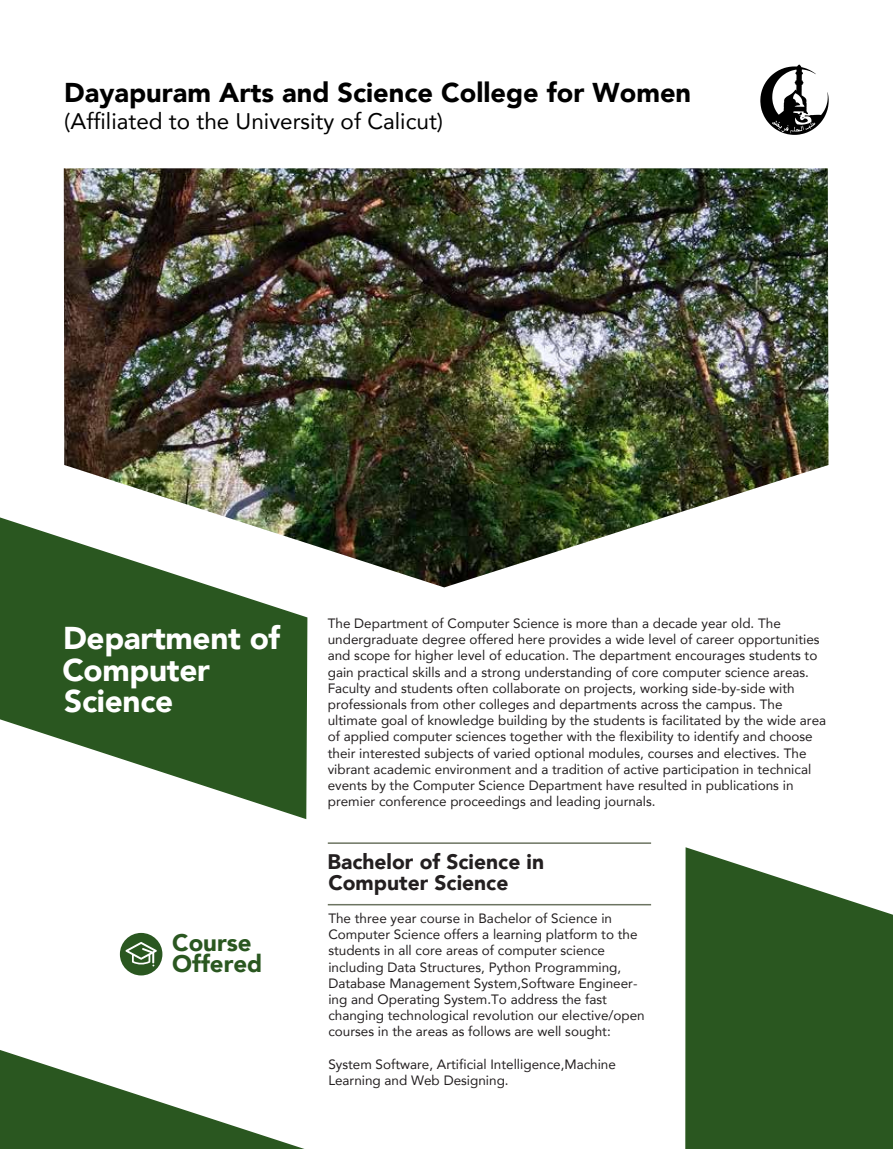
<style>
.page{position:relative;width:893px;height:1149px;background:#fff}
.page>*{position:absolute;margin:0;border:0;box-sizing:border-box;transform-origin:0 0}
.t1{font:900 31.5px/31.5px "Avenir";letter-spacing:-.01em;color:#fff}
.t2{font:900 27.15px "Avenir";color:#000}
.t3{font:900 24px/21px "Avenir";color:#2a5720}
.t4{font:22.5px "Avenir";color:#000}
.t5{font:900 21px/21px "Avenir";color:#231f20}
.t6{font:13.5px/16.2px "Avenir";color:#231f20}
</style>
<div class="page">
<svg style="left:0;top:517px;width:307px;height:301px;fill:#2a5720"></svg>
<svg style="left:0;top:1050px;width:301px;height:98px"></svg>
<svg style="left:685px;top:847px;width:208px;height:301px;fill:#2a5720"></svg>
<svg style="left:760px;top:64px;width:69px;height:71px"></svg>
<img style="left:64px;top:168px;width:764px;height:419px">
<div style="left:120px;top:932px;width:42px;height:43px;background:#2a5720;border-radius:50%"></div>
<svg style="left:125px;top:942px;width:32px;height:24px"></svg>
<hr style="left:328px;top:842px;width:323px;height:1px;background:#6c7461">
<hr style="left:328px;top:903px;width:323px;height:2px;background:#6c7461">
<h2 class="t2" style="left:64px;top:69px;width:628px">Dayapuram Arts and Science College for Women</h2>
<h3 class="t4" style="left:64px;top:103px;width:380px">(Affiliated to the University of Calicut)</h3>
<h1 class="t1" style="left:62px;top:621px;width:219px">Department of<br>Computer<br>Science</h1>
<p class="t6" style="left:328px;top:614px;width:500px">The Department of Computer Science is more than a decade year old. The undergraduate degree offered here provides a wide level of career opportunities and scope for higher level of education. The department encourages students to gain practical skills and a strong understanding of core computer science areas.<br>Faculty and students often collaborate on projects, working side-by-side with professionals from other colleges and departments across the campus. The ultimate goal of knowledge building by the students is facilitated by the wide area of applied computer sciences together with the flexibility to identify and choose their interested subjects of varied optional modules, courses and electives. The vibrant academic environment and a tradition of active participation in technical events by the Computer Science Department have resulted in publications in premier conference proceedings and leading journals.</p>
<h3 class="t3" style="left:172px;top:931px;width:92px">Course<br>Offered</h3>
<h3 class="t5" style="left:327px;top:850px;width:218px">Bachelor of Science in<br>Computer Science</h3>
<p class="t6" style="left:328px;top:909px;width:318px">The three year course in Bachelor of Science in Computer Science offers a learning platform to the students in all core areas of computer science including Data Structures, Python Programming, Database Management System,Software Engineer&shy;ing and Operating System.To address the fast changing technological revolution our elective/open courses in the areas as follows are well sought:</p>
<p class="t6" style="left:328px;top:1055px;width:289px">System Software, Artificial Intelligence,Machine<br>Learning and Web Designing.</p>
</div>
